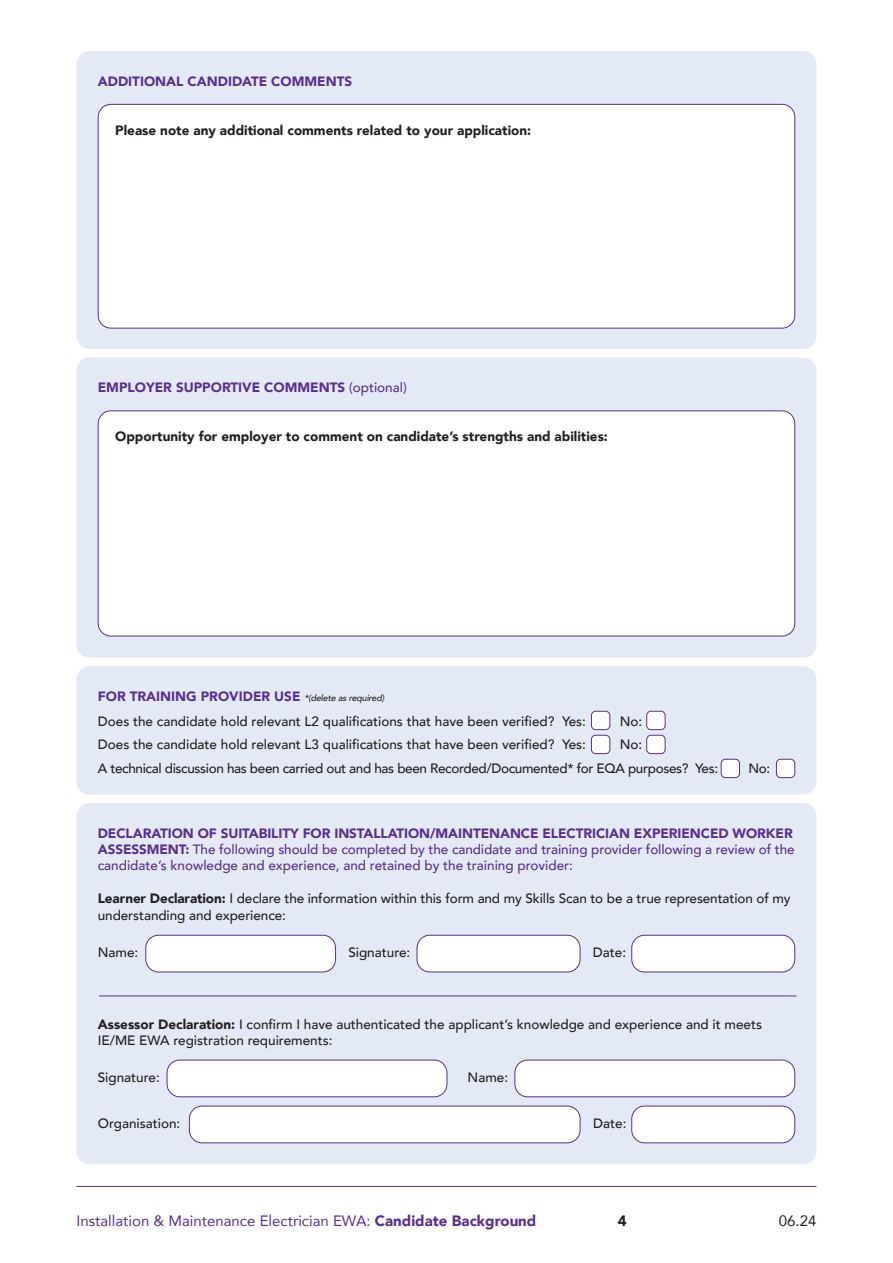
<style>
.page{position:relative;width:893px;height:1263px;background:#fff}
.page>*{position:absolute;margin:0;border:0;box-sizing:border-box;transform-origin:0 0}
.t1{font:15px "Avenir";color:#5b2e91}
.t2{font:15px "Avenir";color:#231f20}
.t3{font:900 15px "Avenir";color:#231f20}
.t4{font:500 13.5px/16.2px "Avenir";color:#231f20}
.t5{font:500 13.5px/16.2px "Avenir";letter-spacing:-.005em;color:#5b2e91}
.t6{font:900 13.5px "Avenir";color:#231f20}
.t7{font:500 13.5px/23.7px "Avenir";letter-spacing:-.025em;color:#231f20}
.t8{font:900 13.5px "Avenir";color:#5b2e91}
.s1{font-weight:500}
.s2{font-weight:900;color:#5b2e91}
.s3{font-style:italic;font-size:9px}
.s4{font-weight:900}
</style>
<div class="page">
<div style="left:77px;top:51px;width:739px;height:298px;background:#e4eaf5;border-radius:13px"></div>
<div style="left:77px;top:357px;width:739px;height:301px;background:#e4eaf5;border-radius:13px"></div>
<div style="left:98px;top:104px;width:697px;height:224px;background:#fff;border-radius:13px"></div>
<div style="left:98px;top:104px;width:697px;height:224px;border:1px solid #5b2e91;border-radius:13px"></div>
<div style="left:98px;top:411px;width:697px;height:225px;background:#fff;border-radius:13px"></div>
<div style="left:98px;top:410px;width:697px;height:226px;border:1px solid #5b2e91;border-radius:13px"></div>
<hr style="left:77px;top:1186px;width:739px;height:1px;background:#5b2e91">
<div style="left:77px;top:803px;width:739px;height:361px;background:#e4eaf5;border-radius:13px"></div>
<div style="left:77px;top:666px;width:739px;height:128px;background:#e4eaf5;border-radius:13px"></div>
<div style="left:632px;top:935px;width:163px;height:37px;background:#fff;border-radius:13px"></div>
<div style="left:631px;top:935px;width:164px;height:37px;border:1px solid #5b2e91;border-radius:13px"></div>
<div style="left:515px;top:1060px;width:280px;height:37px;background:#fff;border-radius:13px"></div>
<div style="left:514px;top:1060px;width:281px;height:37px;border:1px solid #5b2e91;border-radius:13px"></div>
<div style="left:632px;top:1106px;width:163px;height:37px;background:#fff;border-radius:13px"></div>
<div style="left:631px;top:1106px;width:164px;height:37px;border:1px solid #5b2e91;border-radius:13px"></div>
<div style="left:417px;top:935px;width:163px;height:37px;background:#fff;border-radius:13px"></div>
<div style="left:417px;top:935px;width:163px;height:37px;border:1px solid #5b2e91;border-radius:13px"></div>
<div style="left:146px;top:935px;width:190px;height:37px;background:#fff;border-radius:13px"></div>
<div style="left:145px;top:935px;width:191px;height:37px;border:1px solid #5b2e91;border-radius:13px"></div>
<div style="left:591px;top:711px;width:19px;height:19px;background:#fff;border-radius:4px"></div>
<div style="left:591px;top:711px;width:19px;height:19px;border:1px solid #5b2e91;border-radius:4px"></div>
<div style="left:647px;top:711px;width:18px;height:19px;background:#fff;border-radius:4px"></div>
<div style="left:646px;top:711px;width:19px;height:19px;border:1px solid #5b2e91;border-radius:4px"></div>
<div style="left:591px;top:735px;width:19px;height:19px;background:#fff;border-radius:4px"></div>
<div style="left:591px;top:735px;width:19px;height:19px;border:1px solid #5b2e91;border-radius:4px"></div>
<div style="left:647px;top:735px;width:18px;height:19px;background:#fff;border-radius:4px"></div>
<div style="left:646px;top:735px;width:19px;height:19px;border:1px solid #5b2e91;border-radius:4px"></div>
<div style="left:721px;top:759px;width:18px;height:19px;background:#fff;border-radius:4px"></div>
<div style="left:721px;top:759px;width:19px;height:19px;border:1px solid #5b2e91;border-radius:4px"></div>
<div style="left:776px;top:759px;width:19px;height:19px;background:#fff;border-radius:4px"></div>
<div style="left:776px;top:759px;width:19px;height:19px;border:1px solid #5b2e91;border-radius:4px"></div>
<div style="left:167px;top:1060px;width:280px;height:37px;background:#fff;border-radius:13px"></div>
<div style="left:167px;top:1060px;width:280px;height:37px;border:1px solid #5b2e91;border-radius:13px"></div>
<div style="left:189px;top:1106px;width:391px;height:37px;background:#fff;border-radius:13px"></div>
<div style="left:189px;top:1106px;width:391px;height:37px;border:1px solid #5b2e91;border-radius:13px"></div>
<hr style="left:99px;top:995px;width:697px;height:1px;background:#5b2e91">
<p class="t8" style="left:98px;top:70px;width:256px">ADDITIONAL CANDIDATE COMMENTS</p>
<p class="t6" style="left:115px;top:119px;width:417px">Please note any additional comments related to your application:</p>
<p class="t8" style="left:98px;top:376px;width:310px">EMPLOYER SUPPORTIVE COMMENTS <span class="s1">(optional)</span></p>
<p class="t6" style="left:115px;top:425px;width:494px">Opportunity for employer to comment on candidate’s strengths and abilities:</p>
<p class="t4" style="left:98px;top:683px;width:490px;line-height:24.8px"><span class="s2">FOR TRAINING PROVIDER USE</span> <span class="s3">*(delete as required)<br></span>Does the candidate hold relevant L2 qualifications that have been verified? Yes:</p>
<p class="t4" style="left:620px;top:712px;width:24px">No:</p>
<p class="t4" style="left:98px;top:736px;width:490px">Does the candidate hold relevant L3 qualifications that have been verified? Yes:</p>
<p class="t7" style="left:98px;top:732px;width:622px;text-indent:522px">No:<br>A technical discussion has been carried out and has been Recorded/Documented* for EQA purposes? Yes:</p>
<p class="t4" style="left:748px;top:759px;width:23px">No:</p>
<p class="t5" style="left:98px;top:824px;width:698px"><span class="s4">DECLARATION OF SUITABILITY FOR INSTALLATION/MAINTENANCE ELECTRICIAN EXPERIENCED WORKER<br>ASSESSMENT:</span> The following should be completed by the candidate and training provider following a review of the candidate’s knowledge and experience, and retained by the training provider:</p>
<p class="t4" style="left:98px;top:890px;width:694px"><span class="s4">Learner Declaration:</span> I declare the information within this form and my Skills Scan to be a true representation of my understanding and experience:</p>
<p class="t4" style="left:98px;top:943px;width:42px">Name:</p>
<p class="t4" style="left:348px;top:943px;width:64px">Signature:</p>
<p class="t4" style="left:593px;top:943px;width:35px">Date:</p>
<p class="t4" style="left:98px;top:1015px;width:666px"><span class="s4">Assessor Declaration:</span> I confirm I have authenticated the applicant’s knowledge and experience and it meets<br>IE/ME EWA registration requirements:</p>
<p class="t4" style="left:98px;top:1069px;width:64px">Signature:</p>
<p class="t4" style="left:468px;top:1069px;width:42px">Name:</p>
<p class="t4" style="left:98px;top:1115px;width:84px">Organisation:</p>
<p class="t4" style="left:593px;top:1115px;width:35px">Date:</p>
<p class="t1" style="left:77px;top:1208px;width:461px">Installation &amp; Maintenance Electrician EWA: <span class="s4">Candidate Background</span></p>
<p class="t3" style="left:618px;top:1208px;width:10px">4</p>
<p class="t2" style="left:779px;top:1209px;width:39px">06.24</p>
</div>
